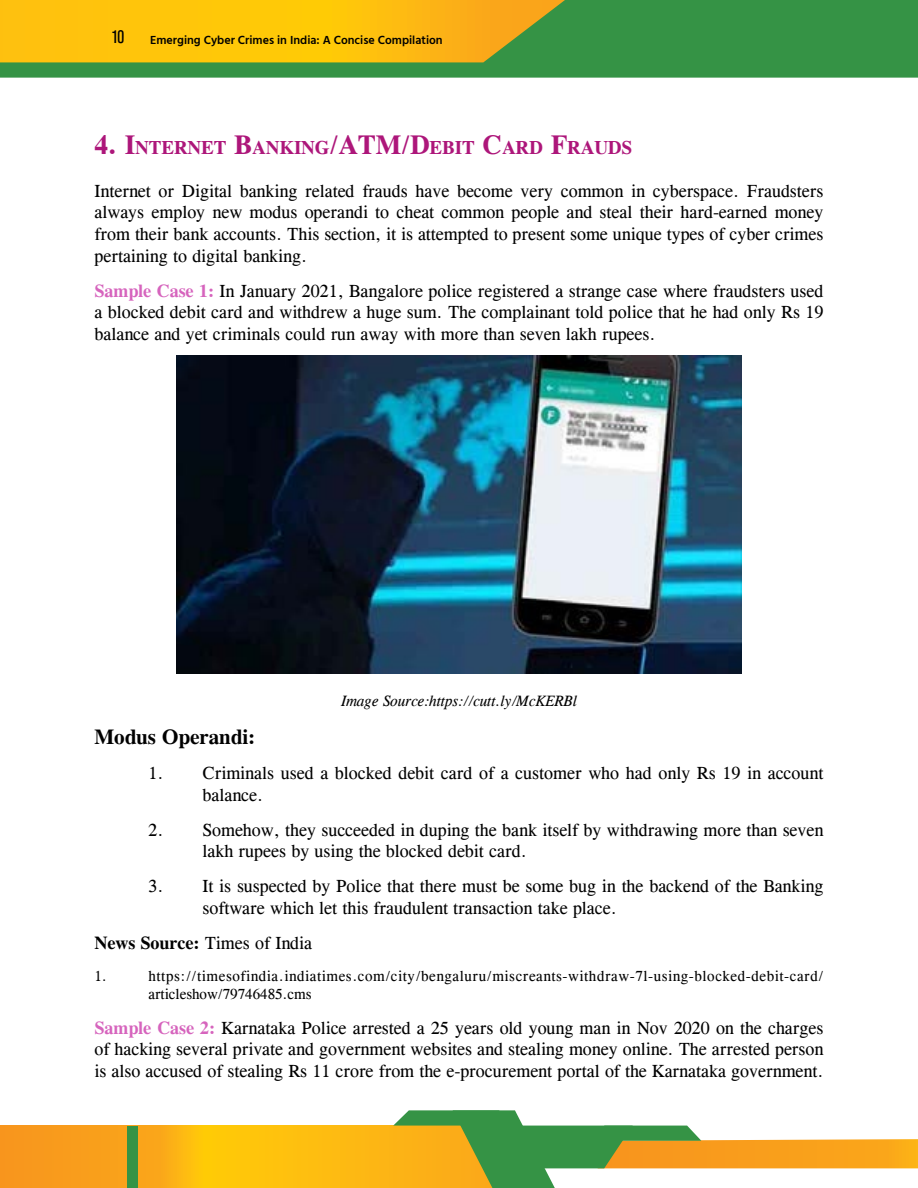
<style>
.page{position:relative;width:918px;height:1188px;background:#fff}
.page>*{position:absolute;margin:0;border:0;box-sizing:border-box;transform-origin:0 0}
.t1{font:700 21px "CG Times";color:#000}
.t2{font:700 18.9px "CG Times";color:#ad167a}
.t3{font:18px/21.6px "CG Times";color:#000;text-align:justify}
.t4{font:condensed 18px "Akzidenz Grotesk BE";color:#000}
.t5{font:15px/18px "CG Times";letter-spacing:.04em;color:#000}
.t6{font:italic 15px "CG Times";color:#000}
.t7{font:600 12px "Hind";color:#000}
.s1{font-size:27px}
.s2{font-weight:700;color:#d664bd}
.s3{font-weight:700}
</style>
<div class="page">
<div style="left:0;top:0;width:918px;height:78px;background:#359345"></div>
<svg style="left:0;top:1126px;width:393px;height:62px;background:#fbb114"></svg>
<svg style="left:0;top:0;width:583px;height:62px;background:#e9bb13"></svg>
<svg style="left:393px;top:1110px;width:525px;height:78px"></svg>
<div style="left:128px;top:1126px;width:10px;height:62px;background:#359345"></div>
<img style="left:177px;top:356px;width:564px;height:318px">
<p class="t4" style="left:112px;top:27px;width:14px">10</p>
<p class="t7" style="left:150px;top:31px;width:294px">Emerging Cyber Crimes in India: A Concise Compilation</p>
<p class="t2" style="left:94px;top:136px;width:539px"><span class="s1">4. I</span>NTERNET <span class="s1">B</span>ANKING<span class="s1">/ATM/D</span>EBIT <span class="s1">C</span>ARD <span class="s1">F</span>RAUDS</p>
<p class="t3" style="left:94px;top:180px;width:730px">Internet or Digital banking related frauds have become very common in cyberspace. Fraudsters always employ new modus operandi to cheat common people and steal their hard-earned money from their bank accounts. This section, it is attempted to present some unique types of cyber crimes pertaining to digital banking.</p>
<p class="t3" style="left:94px;top:280px;width:730px"><span class="s2">Sample Case 1:</span> In January 2021, Bangalore police registered a strange case where fraudsters used a blocked debit card and withdrew a huge sum. The complainant told police that he had only Rs 19 balance and yet criminals could run away with more than seven lakh rupees.</p>
<p class="t6" style="left:341px;top:693px;width:237px">Image Source:https://cutt.ly/McKERBl</p>
<p class="t1" style="left:94px;top:724px;width:162px">Modus Operandi:</p>
<p class="t3" style="left:202px;top:762px;width:622px;text-indent:-54px">1. Criminals used a blocked debit card of a customer who had only Rs 19 in account balance.</p>
<p class="t3" style="left:202px;top:819px;width:622px;text-indent:-54px">2. Somehow, they succeeded in duping the bank itself by withdrawing more than seven lakh rupees by using the blocked debit card.</p>
<p class="t3" style="left:202px;top:876px;width:622px;text-indent:-54px">3. It is suspected by Police that there must be some bug in the backend of the Banking software which let this fraudulent transaction take place.</p>
<p class="t3" style="left:94px;top:932px;width:219px"><span class="s3">News Source:</span> Times of India</p>
<p class="t5" style="left:94px;top:967px;width:14px">1.</p>
<p class="t5" style="left:148px;top:967px;width:676px">https://timesofindia.indiatimes.com/city/bengaluru/miscreants-withdraw-7l-using-blocked-debit-card/ articleshow/79746485.cms</p>
<p class="t3" style="left:94px;top:1017px;width:730px"><span class="s2">Sample Case 2:</span> Karnataka Police arrested a 25 years old young man in Nov 2020 on the charges of hacking several private and government websites and stealing money online. The arrested person is also accused of stealing Rs 11 crore from the e-procurement portal of the Karnataka government.</p>
</div>
